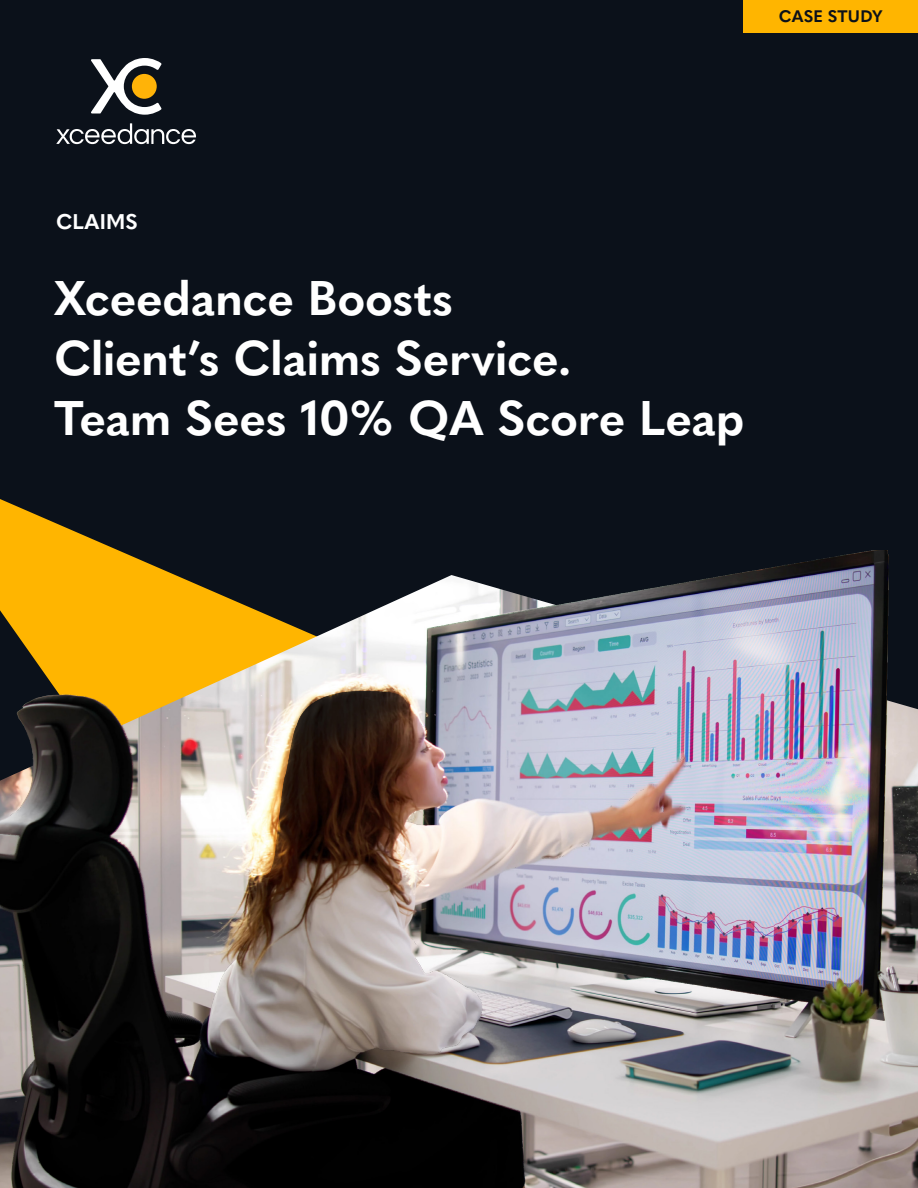
<style>
.page{position:relative;width:918px;height:1188px;background:#0b111a}
.page>*{position:absolute;margin:0;border:0;box-sizing:border-box;transform-origin:0 0}
.t1{font:700 48px/60px "Quasimoda";letter-spacing:-.01em;color:#fff}
.t2{font:700 21px "Quasimoda";letter-spacing:.005em;color:#fff}
.t3{font:700 16.5px "Quasimoda";letter-spacing:.01em;color:#0b111a}
</style>
<div class="page">
<svg style="left:56px;top:123px;width:140px;height:21px"></svg>
<svg style="left:91px;top:58px;width:71px;height:57px"></svg>
<div style="left:132px;top:74px;width:25px;height:25px;background:#ffb308;border-radius:50%"></div>
<div style="left:743px;top:0;width:175px;height:32px;background:#ffb500"></div>
<svg style="left:0;top:499px;width:888px;height:52px"></svg>
<img style="left:0;top:551px;width:918px;height:637px">
<p class="t3" style="left:779px;top:3px;width:105px">CASE STUDY</p>
<p class="t2" style="left:56px;top:205px;width:83px">CLAIMS</p>
<p class="t1" style="left:54px;top:265px;width:692px">Xceedance Boosts<br>Client’s Claims Service.<br>Team Sees 10% QA Score Leap</p>
</div>
